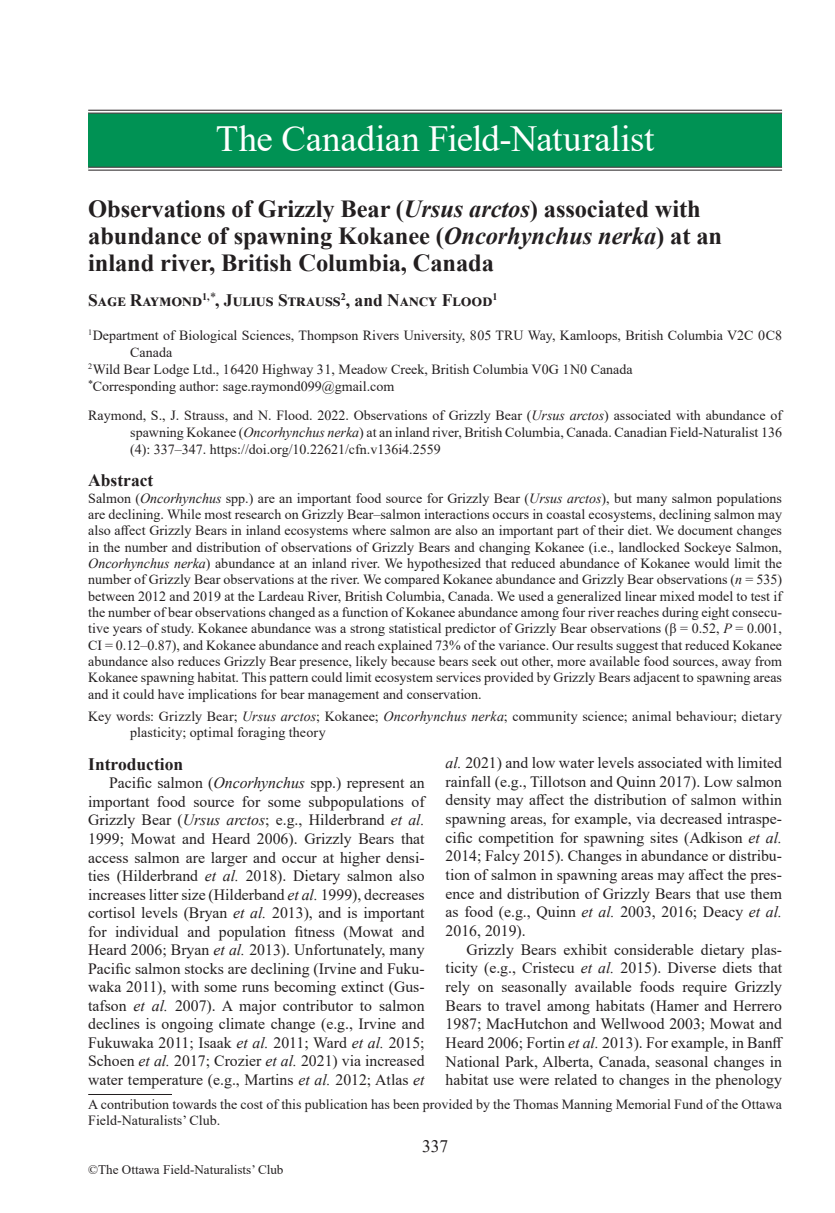
<style>
.page{position:relative;width:835px;height:1213px;background:#fff}
.page>*{position:absolute;margin:0;border:0;box-sizing:border-box;transform-origin:0 0}
.t1{font:36.75px "Times New Roman";letter-spacing:-.01em;color:#fff}
.t2{font:700 24.5px/27.3px "Times New Roman";letter-spacing:-.005em;color:#231f20}
.Authors{font:700 17.5px "Times New Roman";letter-spacing:.005em;color:#231f20}
.Section_Head{font:700 17.5px "Times New Roman";color:#231f20}
.Abstract_Head{font:700 17.5px "Times New Roman";color:#231f20}
.t3{font:17.5px "Times New Roman";color:#231f20}
.Body_Main{font:15.75px/18.6px "Times New Roman";color:#231f20;text-align:justify}
.Abstract{font:14px/16.3px "Times New Roman";color:#231f20;text-align:justify}
.Publ_Citation{font:14px/17px "Times New Roman";color:#231f20;text-align:justify}
.Auth_Affiliations{font:14px/17px "Times New Roman";color:#231f20}
.Key_words{font:14px/16.3px "Times New Roman";letter-spacing:.01em;color:#231f20}
.t4{font:13.12px "Times New Roman";color:#231f20}
.s1{font-style:italic}
</style>
<div class="page">
<hr style="left:88px;top:1094px;width:84px;height:1px;background:#231f20">
<div style="left:88px;top:112px;width:694px;height:57px;background:#009254"></div>
<hr style="left:88px;top:110px;width:694px;height:3px;background:#fff">
<hr style="left:88px;top:110px;width:694px;height:1px;background:#231f20">
<hr style="left:88px;top:113px;width:694px;height:1px;background:#231f20">
<hr style="left:88px;top:167px;width:694px;height:3px;background:#fff">
<hr style="left:88px;top:167px;width:694px;height:1px;background:#231f20">
<hr style="left:88px;top:170px;width:694px;height:1px;background:#231f20">
<p class="t1" style="left:216px;top:113px;width:440px">The Canadian Field-Naturalist</p>
<p class="t2" style="left:88px;top:194px;width:635px">Observations of Grizzly Bear (<span class="s1">Ursus arctos</span>) associated with abundance of spawning Kokanee (<span class="s1">Oncorhynchus nerka</span>) at an inland river, British Columbia, Canada</p>
<p class="Authors" style="left:88px;top:287px;width:411px">Sage Raymond<sup>1,</sup><sup>*</sup>, Julius Strauss<sup>2</sup>, and Nancy Flood<sup>1</sup></p>
<p class="Auth_Affiliations" style="left:130px;top:326px;width:653px;text-indent:-42px"><sup>1</sup>Department of Biological Sciences, Thompson Rivers University, 805 TRU Way, Kamloops, British Columbia V2C 0C8<br>Canada</p>
<p class="Auth_Affiliations" style="left:88px;top:360px;width:546px"><sup>2</sup>Wild Bear Lodge Ltd., 16420 Highway 31, Meadow Creek, British Columbia V0G 1N0 Canada</p>
<p class="Auth_Affiliations" style="left:88px;top:377px;width:307px"><sup>*</sup>Corresponding author: sage.raymond099@gmail.com</p>
<p class="Publ_Citation" style="left:130px;top:406px;width:653px;text-indent:-42px">Raymond, S., J. Strauss, and N. Flood. 2022. Observations of Grizzly Bear (<span class="s1">Ursus arctos</span>) associated with abundance of spawning Kokanee (<span class="s1">Oncorhynchus nerka</span>) at an inland river, British Columbia, Canada. Canadian Field-Naturalist 136 (4): 337–347. https://doi.org/10.22621/cfn.v136i4.2559</p>
<p class="Abstract_Head" style="left:88px;top:468px;width:67px">Abstract</p>
<p class="Abstract" style="left:88px;top:489px;width:695px">Salmon (<span class="s1">Oncorhynchus</span> spp.) are an important food source for Grizzly Bear (<span class="s1">Ursus arctos</span>), but many salmon populations are declining. While most research on Grizzly Bear–salmon interactions occurs in coastal ecosystems, declining salmon may also affect Grizzly Bears in inland ecosystems where salmon are also an important part of their diet. We document changes in the number and distribution of observations of Grizzly Bears and changing Kokanee (i.e., landlocked Sockeye Salmon, <span class="s1">Oncorhynchus nerka</span>) abundance at an inland river. We hypothesized that reduced abundance of Kokanee would limit the number of Grizzly Bear observations at the river. We compared Kokanee abundance and Grizzly Bear observations (<span class="s1">n</span> = 535) between 2012 and 2019 at the Lardeau River, British Columbia, Canada. We used a generalized linear mixed model to test if the number of bear observations changed as a function of Kokanee abundance among four river reaches during eight consecu&shy;tive years of study. Kokanee abundance was a strong statistical predictor of Grizzly Bear observations (β = 0.52, <span class="s1">P</span> = 0.001, CI = 0.12–0.87), and Kokanee abundance and reach explained 73% of the variance. Our results suggest that reduced Kokanee abundance also reduces Grizzly Bear presence, likely because bears seek out other, more available food sources, away from Kokanee spawning habitat. This pattern could limit ecosystem services provided by Grizzly Bears adjacent to spawning areas and it could have implications for bear management and conservation.</p>
<p class="Key_words" style="left:130px;top:708px;width:653px;text-indent:-42px">Key words: Grizzly Bear; <span class="s1">Ursus arctos</span>; Kokanee; <span class="s1">Oncorhynchus nerka</span>; community science; animal behaviour; dietary plasticity; optimal foraging theory</p>
<p class="Section_Head" style="left:88px;top:751px;width:96px">Introduction</p>
<p class="Body_Main" style="left:88px;top:773px;width:338px;text-indent:21px">Pacific salmon (<span class="s1">Oncorhynchus</span> spp.) represent an important food source for some subpopulations of Grizzly Bear (<span class="s1">Ursus arctos</span>; e.g., Hilderbrand <span class="s1">et al.<br></span>1999; Mowat and Heard 2006). Grizzly Bears that access salmon are larger and occur at higher densi&shy;ties (Hilderbrand <span class="s1">et al.</span> 2018). Dietary salmon also increases litter size (Hilderband <span class="s1">et al.</span> 1999), decreases cortisol levels (Bryan <span class="s1">et al.</span> 2013), and is important for individual and population fitness (Mowat and Heard 2006; Bryan <span class="s1">et al.</span> 2013). Unfortunately, many Pacific salmon stocks are declining (Irvine and Fuku&shy;waka 2011), with some runs becoming extinct (Gus&shy;tafson <span class="s1">et al.</span> 2007). A major contributor to salmon declines is ongoing climate change (e.g., Irvine and Fukuwaka 2011; Isaak <span class="s1">et al.</span> 2011; Ward <span class="s1">et al.</span> 2015; Schoen <span class="s1">et al.</span> 2017; Crozier <span class="s1">et al.</span> 2021) via increased water temperature (e.g., Martins <span class="s1">et al.</span> 2012; Atlas <span class="s1">et</span></p>
<p class="Body_Main" style="left:446px;top:753px;width:338px"><span class="s1">al.</span> 2021) and low water levels associated with limited rainfall (e.g., Tillotson and Quinn 2017). Low salmon density may affect the distribution of salmon within spawning areas, for example, via decreased intraspe&shy;cific competition for spawning sites (Adkison <span class="s1">et al.<br></span>2014; Falcy 2015). Changes in abundance or distribu&shy;tion of salmon in spawning areas may affect the pres&shy;ence and distribution of Grizzly Bears that use them as food (e.g., Quinn <span class="s1">et al.</span> 2003, 2016; Deacy <span class="s1">et al.<br></span>2016, 2019).</p>
<p class="Body_Main" style="left:446px;top:939px;width:339px;text-indent:21px">Grizzly Bears exhibit considerable dietary plas&shy;ticity (e.g., Cristecu <span class="s1">et al.</span> 2015). Diverse diets that rely on seasonally available foods require Grizzly Bears to travel among habitats (Hamer and Herrero 1987; MacHutchon and Wellwood 2003; Mowat and Heard 2006; Fortin <span class="s1">et al.</span> 2013). For example, in Banff National Park, Alberta, Canada, seasonal changes in habitat use were related to changes in the phenology</p>
<p class="Abstract" style="left:88px;top:1096px;width:695px;line-height:15.8px">A contribution towards the cost of this publication has been provided by the Thomas Manning Memorial Fund of the Ottawa<br>Field-Naturalists’ Club.</p>
<p class="t4" style="left:88px;top:1161px;width:197px">©The Ottawa Field-Naturalists’ Club</p>
<p class="t3" style="left:422px;top:1133px;width:28px">337</p>
</div>
